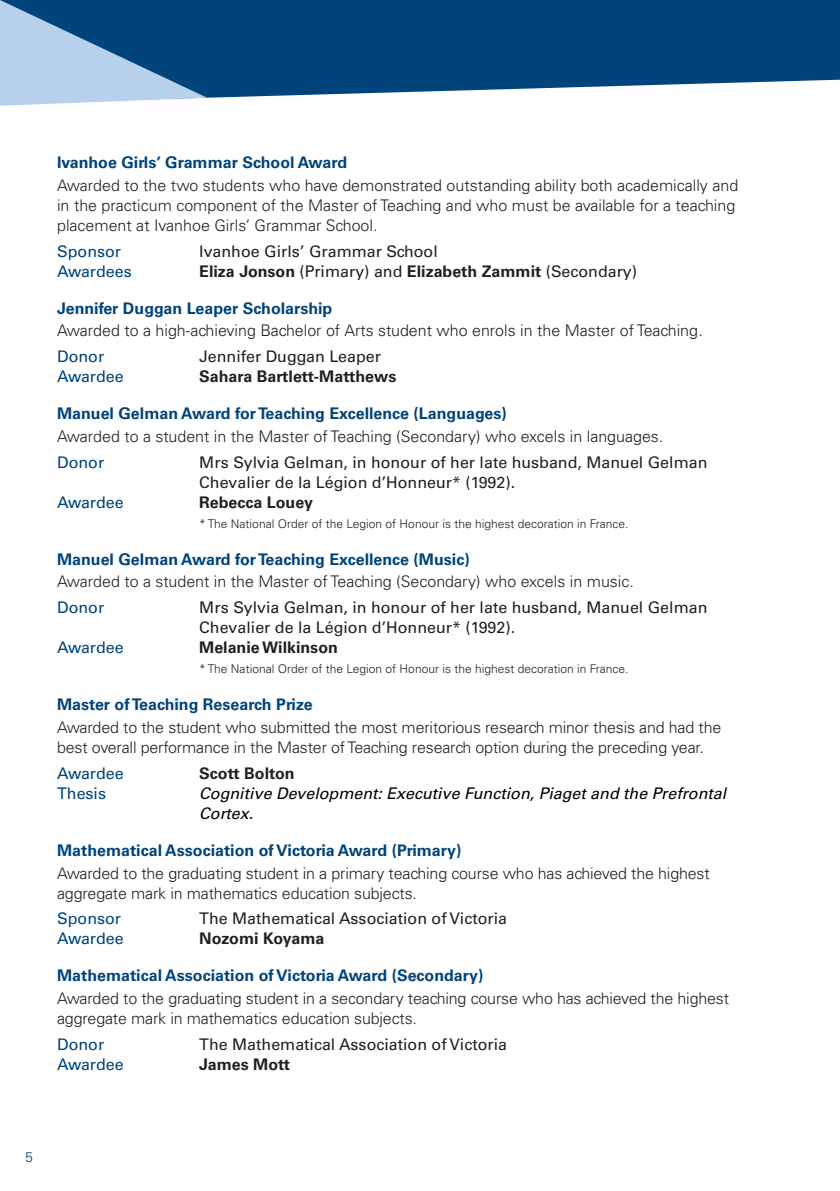
<style>
.page{position:relative;width:840px;height:1191px;background:#fff}
.page>*{position:absolute;margin:0;border:0;box-sizing:border-box;transform-origin:0 0}
.blurb{font:300 16px/20px "Univers";letter-spacing:-.01em;color:#231f20}
.name{font:16px/20px "Univers";color:#231f20}
.course_name{font:700 16px "Univers";color:#00447b}
.name-2{font:700 16px "Univers";color:#231f20}
.name-3{font:16px "Univers";color:#00447b}
.name-4{font:italic 16px/20px "Univers";color:#000}
.name-5{font:700 16px "Univers";color:#00447b}
.t1{font:300 14px "Univers";color:#00447b}
.name-6{font:300 12px "Univers";color:#231f20}
.s1{font-weight:400}
</style>
<div class="page">
<svg style="left:207px;top:0;width:632px;height:98px;fill:#00447b"></svg>
<svg style="left:0;top:0;width:207px;height:106px"></svg>
<p class="name-5" style="left:57px;top:153px;width:291px">Ivanhoe Girls’ Grammar School Award</p>
<p class="blurb" style="left:57px;top:175px;width:682px">Awarded to the two students who have demonstrated outstanding ability both academically and in the practicum component of the Master of Teaching and who must be available for a teaching</p>
<p class="blurb" style="left:57px;top:215px;width:322px">placement at Ivanhoe Girls’ Grammar School.</p>
<p class="name-3" style="left:57px;top:241px;width:65px">Sponsor</p>
<p class="name" style="left:199px;top:241px;width:240px">Ivanhoe Girls’ Grammar School</p>
<p class="name-3" style="left:57px;top:261px;width:76px">Awardees</p>
<p class="name-2" style="left:199px;top:261px;width:439px">Eliza Jonson <span class="s1">(Primary) and</span> Elizabeth Zammit <span class="s1">(Secondary)</span></p>
<p class="name-5" style="left:57px;top:298px;width:277px">Jennifer Duggan Leaper Scholarship</p>
<p class="blurb" style="left:57px;top:321px;width:647px">Awarded to a high-achieving Bachelor of Arts student who enrols in the Master of Teaching.</p>
<p class="name-3" style="left:57px;top:347px;width:49px">Donor</p>
<p class="name" style="left:199px;top:346px;width:183px">Jennifer Duggan Leaper</p>
<p class="name-3" style="left:57px;top:367px;width:68px">Awardee</p>
<p class="name-2" style="left:199px;top:367px;width:198px">Sahara Bartlett-Matthews</p>
<p class="course_name" style="left:57px;top:404px;width:451px">Manuel Gelman Award for Teaching Excellence (Languages)</p>
<p class="blurb" style="left:57px;top:426px;width:607px">Awarded to a student in the Master of Teaching (Secondary) who excels in languages.</p>
<p class="name-3" style="left:57px;top:452px;width:49px">Donor</p>
<p class="name" style="left:199px;top:452px;width:509px">Mrs Sylvia Gelman, in honour of her late husband, Manuel Gelman<br>Chevalier de la Légion d’Honneur* (1992).</p>
<p class="name-3" style="left:57px;top:492px;width:68px">Awardee</p>
<p class="name-2" style="left:199px;top:492px;width:115px">Rebecca Louey</p>
<p class="name-6" style="left:199px;top:516px;width:430px">* The National Order of the Legion of Honour is the highest decoration in France.</p>
<p class="course_name" style="left:57px;top:549px;width:414px">Manuel Gelman Award for Teaching Excellence (Music)</p>
<p class="blurb" style="left:57px;top:572px;width:578px">Awarded to a student in the Master of Teaching (Secondary) who excels in music.</p>
<p class="name-3" style="left:57px;top:598px;width:49px">Donor</p>
<p class="name" style="left:199px;top:597px;width:509px">Mrs Sylvia Gelman, in honour of her late husband, Manuel Gelman<br>Chevalier de la Légion d’Honneur* (1992).</p>
<p class="name-3" style="left:57px;top:638px;width:68px">Awardee</p>
<p class="name-2" style="left:199px;top:638px;width:140px">Melanie Wilkinson</p>
<p class="name-6" style="left:199px;top:661px;width:430px">* The National Order of the Legion of Honour is the highest decoration in France.</p>
<p class="course_name" style="left:57px;top:695px;width:257px">Master of Teaching Research Prize</p>
<p class="blurb" style="left:57px;top:717px;width:665px">Awarded to the student who submitted the most meritorious research minor thesis and had the best overall performance in the Master of Teaching research option during the preceding year.</p>
<p class="name-3" style="left:57px;top:763px;width:68px">Awardee</p>
<p class="name-2" style="left:199px;top:763px;width:97px">Scott Bolton</p>
<p class="name-3" style="left:57px;top:783px;width:50px">Thesis</p>
<p class="name-4" style="left:199px;top:783px;width:528px">Cognitive Development: Executive Function, Piaget and the Prefrontal<br>Cortex.</p>
<p class="course_name" style="left:57px;top:840px;width:405px">Mathematical Association of Victoria Award (Primary)</p>
<p class="blurb" style="left:57px;top:863px;width:653px">Awarded to the graduating student in a primary teaching course who has achieved the highest</p>
<p class="blurb" style="left:57px;top:883px;width:361px">aggregate mark in mathematics education subjects.</p>
<p class="name-3" style="left:57px;top:909px;width:65px">Sponsor</p>
<p class="name" style="left:199px;top:908px;width:309px">The Mathematical Association of Victoria</p>
<p class="name-3" style="left:57px;top:929px;width:68px">Awardee</p>
<p class="name-2" style="left:199px;top:929px;width:127px">Nozomi Koyama</p>
<p class="course_name" style="left:57px;top:966px;width:427px">Mathematical Association of Victoria Award (Secondary)</p>
<p class="blurb" style="left:57px;top:988px;width:673px">Awarded to the graduating student in a secondary teaching course who has achieved the highest</p>
<p class="blurb" style="left:57px;top:1008px;width:361px">aggregate mark in mathematics education subjects.</p>
<p class="name-3" style="left:57px;top:1034px;width:49px">Donor</p>
<p class="name" style="left:199px;top:1034px;width:309px">The Mathematical Association of Victoria</p>
<p class="name-3" style="left:57px;top:1054px;width:68px">Awardee</p>
<p class="name-2" style="left:199px;top:1054px;width:92px">James Mott</p>
<p class="t1" style="left:25px;top:1148px;width:9px">5</p>
</div>
